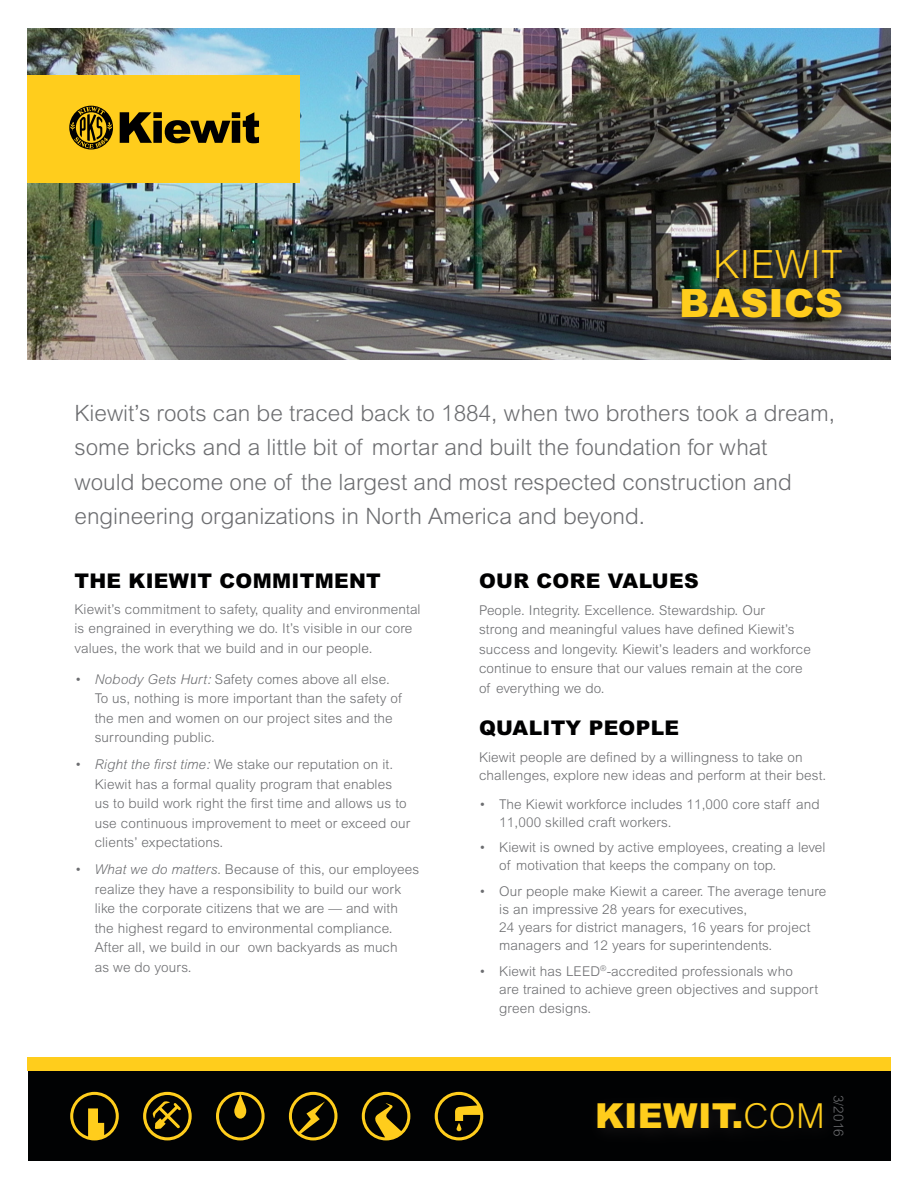
<style>
.page{position:relative;width:918px;height:1188px;background:#fff}
.page>*{position:absolute;margin:0;border:0;box-sizing:border-box;transform-origin:0 0}
.t1{font:300 39px "Arial MT Std";letter-spacing:.01em;color:#ffcd1c}
.t2{font:900 39px "Arial MT Std";letter-spacing:.01em;color:#ffcd1c}
.t3{font:900 34.5px "Arial MT Std";letter-spacing:.01em;color:#ffcd1c}
.t4{font:300 22.5px/34.5px "Arial MT Std";color:#6c6d70}
.Head_1{font:900 20.25px "Arial MT Std";letter-spacing:.015em;color:#000001}
.t5{font:300 13.5px/19.5px "Arial MT Std";letter-spacing:.01em;color:#6c6d70}
.s1{font-style:italic}
.s2{font-weight:300}
</style>
<div class="page">
<img style="left:27px;top:28px;width:863px;height:332px">
<div style="left:672px;top:240px;width:189px;height:97px;background:#231f20;opacity:.75"></div>
<div style="left:27px;top:75px;width:273px;height:108px;background:#ffcd1c"></div>
<svg style="left:69px;top:106px;width:44px;height:43px"></svg>
<svg style="left:70px;top:107px;width:42px;height:41px"></svg>
<svg style="left:120px;top:112px;width:139px;height:31px"></svg>
<div style="left:28px;top:1066px;width:862px;height:95px;background:#010203"></div>
<div style="left:27px;top:1057px;width:864px;height:13px;background:#ffcd1c"></div>
<svg style="left:70px;top:1092px;width:49px;height:48px"></svg>
<svg style="left:143px;top:1092px;width:49px;height:48px"></svg>
<svg style="left:216px;top:1092px;width:49px;height:48px"></svg>
<svg style="left:289px;top:1092px;width:49px;height:48px"></svg>
<svg style="left:362px;top:1092px;width:48px;height:48px"></svg>
<svg style="left:435px;top:1092px;width:48px;height:48px"></svg>
<p class="t1" style="left:713px;top:242px;width:131px">KIEWIT</p>
<p class="t2" style="left:679px;top:278px;width:165px">BASICS</p>
<p class="t4" style="left:75px;top:395px;width:762px">Kiewit’s roots can be traced back to 1884, when two brothers took a dream, some bricks and a little bit of mortar and built the foundation for what<br>would become one of the largest and most respected construction and engineering organizations in North America and beyond.</p>
<p class="Head_1" style="left:75px;top:568px;width:308px">THE KIEWIT COMMITMENT</p>
<p class="t5" style="left:75px;top:599px;width:348px">Kiewit’s commitment to safety, quality and environmental is engrained in everything we do. It’s visible in our core values, the work that we build and in our people.</p>
<p class="t5" style="left:95px;top:669px;width:309px;text-indent:-20px"><span class="s1">• Nobody Gets Hurt:</span> Safety comes above all else.<br>To us, nothing is more important than the safety of the men and women on our project sites and the surrounding public.</p>
<p class="t5" style="left:95px;top:755px;width:317px;text-indent:-20px"><span class="s1">• Right the first time:</span> We stake our reputation on it.<br>Kiewit has a formal quality program that enables<br>us to build work right the first time and allows us to use continuous improvement to meet or exceed our clients’ expectations.</p>
<p class="t5" style="left:95px;top:860px;width:326px;text-indent:-20px"><span class="s1">• What we do matters.</span> Because of this, our employees realize they have a responsibility to build our work like the corporate citizens that we are — and with the highest regard to environmental compliance.<br>After all, we build in our own backyards as much<br>as we do yours.</p>
<p class="Head_1" style="left:479px;top:568px;width:221px">OUR CORE VALUES</p>
<p class="t5" style="left:479px;top:600px;width:333px">People. Integrity. Excellence. Stewardship. Our<br>strong and meaningful values have defined Kiewit’s success and longevity. Kiewit’s leaders and workforce continue to ensure that our values remain at the core of everything we do.</p>
<p class="Head_1" style="left:479px;top:715px;width:202px">QUALITY PEOPLE</p>
<p class="t5" style="left:479px;top:748px;width:349px;line-height:18px">Kiewit people are defined by a willingness to take on challenges, explore new ideas and perform at their best.</p>
<p class="t5" style="left:499px;top:795px;width:322px;line-height:18px;text-indent:-20px">• The Kiewit workforce includes 11,000 core staff and<br>11,000 skilled craft workers.</p>
<p class="t5" style="left:499px;top:839px;width:328px;line-height:18px;text-indent:-20px">• Kiewit is owned by active employees, creating a level of motivation that keeps the company on top.</p>
<p class="t5" style="left:499px;top:882px;width:329px;line-height:18px;text-indent:-20px">• Our people make Kiewit a career. The average tenure is an impressive 28 years for executives,<br>24 years for district managers, 16 years for project managers and 12 years for superintendents.</p>
<p class="t5" style="left:499px;top:962px;width:321px;line-height:18px;text-indent:-20px">• Kiewit has LEED<sup>®</sup>-accredited professionals who<br>are trained to achieve green objectives and support</p>
<p class="t5" style="left:499px;top:999px;width:94px">green designs.</p>
<h2 class="t3" style="left:595px;top:1094px;width:231px">KIEWIT.<span class="s2">COM</span></h2>
<p class="t5" style="left:848px;top:1095px;width:43px;rotate:90deg">3/2016</p>
</div>
